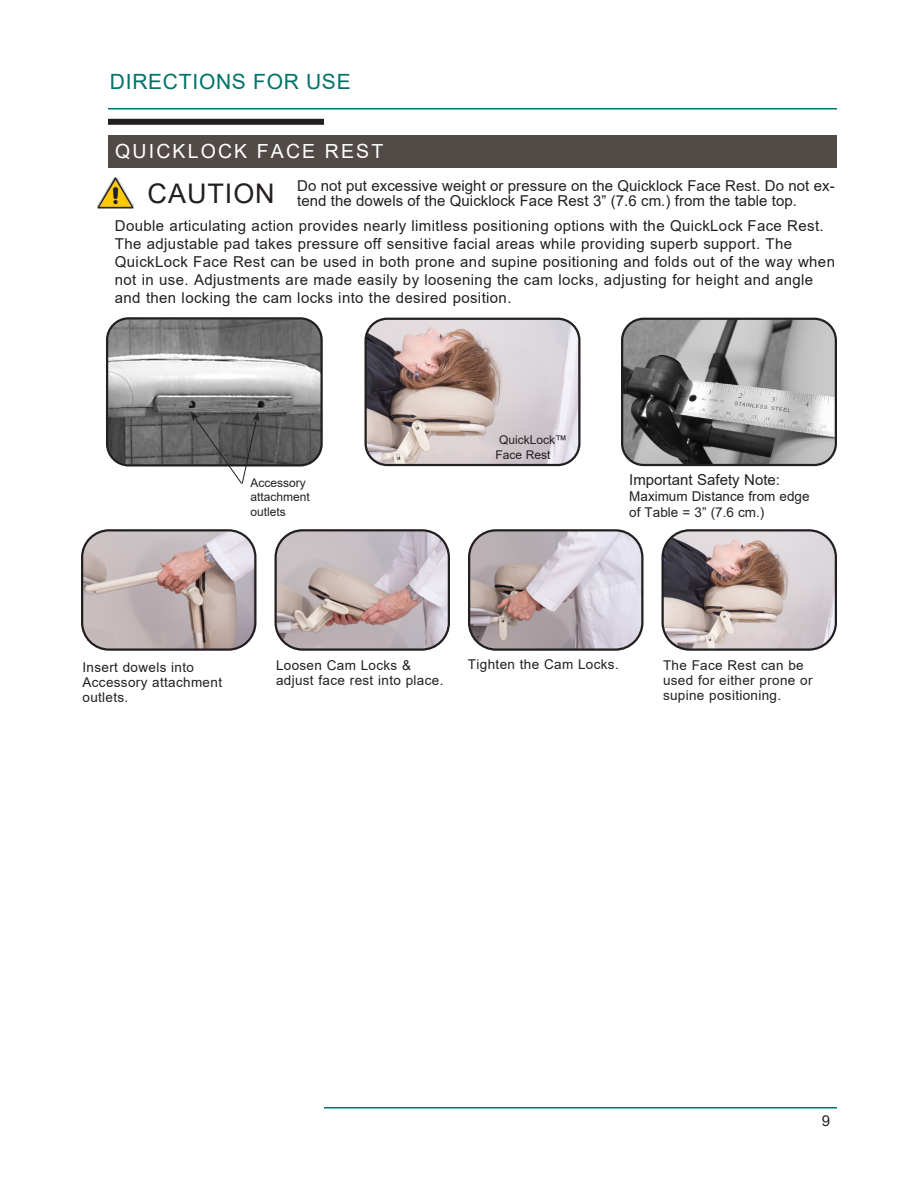
<style>
.page{position:relative;width:918px;height:1188px;background:#fff}
.page>*{position:absolute;margin:0;border:0;box-sizing:border-box;transform-origin:0 0}
.t1{font:27px "Arial";letter-spacing:.035em;color:#231f20}
.t2{font:21px "Arial";letter-spacing:.035em;color:#00736a}
.t3{font:19.5px "Arial";letter-spacing:.11em;color:#fff}
.t4{font:15px/18px "Arial";letter-spacing:.025em;color:#231f20}
.t5{font:15px/15px "Arial";letter-spacing:.005em;color:#231f20}
.t6{font:15px "Arial";color:#231f20}
.t7{font:13.5px/15px "Arial";letter-spacing:.025em;color:#231f20}
.t8{font:13.5px/16.2px "Arial";color:#231f20}
.t9{font:12px/14.4px "Arial";color:#231f20}
</style>
<div class="page">
<hr style="left:324px;top:1107px;width:513px;height:1px;background:#00736a">
<hr style="left:108px;top:108px;width:729px;height:2px;background:#00736a">
<div style="left:108px;top:119px;width:216px;height:6px;background:#231f20"></div>
<img style="left:367px;top:319px;width:212px;height:146px">
<div style="left:364px;top:318px;width:216px;height:148px;border:2px solid #231f20;border-radius:22px"></div>
<img style="left:622px;top:319px;width:214px;height:146px">
<div style="left:621px;top:318px;width:216px;height:148px;border:2px solid #231f20;border-radius:22px"></div>
<img style="left:84px;top:532px;width:171px;height:116px">
<div style="left:81px;top:529px;width:175px;height:122px;border:2px solid #231f20;border-radius:27px"></div>
<img style="left:277px;top:532px;width:170px;height:116px">
<div style="left:274px;top:529px;width:176px;height:122px;border:2px solid #231f20;border-radius:27px"></div>
<img style="left:471px;top:532px;width:170px;height:116px">
<div style="left:468px;top:529px;width:176px;height:122px;border:2px solid #231f20;border-radius:27px"></div>
<img style="left:663px;top:532px;width:171px;height:116px">
<div style="left:662px;top:529px;width:175px;height:122px;border:2px solid #231f20;border-radius:27px"></div>
<div style="left:108px;top:135px;width:729px;height:32px;background:#524a47"></div>
<img style="left:98px;top:178px;width:36px;height:31px">
<img style="left:109px;top:320px;width:211px;height:144px">
<div style="left:106px;top:317px;width:217px;height:150px;border:2px solid #231f20;border-radius:22px"></div>
<svg style="left:191px;top:412px;width:68px;height:72px"></svg>
<p class="t2" style="left:110px;top:67px;width:242px">DIRECTIONS FOR USE</p>
<p class="t3" style="left:115px;top:138px;width:270px">QUICKLOCK FACE REST</p>
<p class="t1" style="left:148px;top:175px;width:129px">CAUTION</p>
<p class="t5" style="left:297px;top:179px;width:539px">Do not put excessive weight or pressure on the Quicklock Face Rest. Do not ex&shy;tend the dowels of the Quicklock Face Rest 3” (7.6 cm.) from the table top.</p>
<p class="t4" style="left:115px;top:217px;width:722px">Double articulating action provides nearly limitless positioning options with the QuickLock Face Rest.<br>The adjustable pad takes pressure off sensitive facial areas while providing superb support. The QuickLock Face Rest can be used in both prone and supine positioning and folds out of the way when not in use. Adjustments are made easily by loosening the cam locks, adjusting for height and angle and then locking the cam locks into the desired position.</p>
<p class="t9" style="left:251px;top:475px;width:61px">Accessory attachment outlets</p>
<p class="t9" style="left:496px;top:433px;width:73px;text-indent:4px">QuickLock™<br>Face Rest</p>
<p class="t6" style="left:629px;top:469px;width:152px">Important Safety Note:</p>
<p class="t8" style="left:629px;top:488px;width:182px">Maximum Distance from edge of Table = 3” (7.6 cm.)</p>
<p class="t7" style="left:468px;top:656px;width:152px">Tighten the Cam Locks.</p>
<p class="t7" style="left:82px;top:659px;width:141px">Insert dowels into<br>Accessory attachment outlets.</p>
<p class="t7" style="left:276px;top:658px;width:169px">Loosen Cam Locks &amp; adjust face rest into place.</p>
<p class="t7" style="left:663px;top:658px;width:151px">The Face Rest can be used for either prone or supine positioning.</p>
<p class="t4" style="left:822px;top:1112px;width:10px">9</p>
</div>
